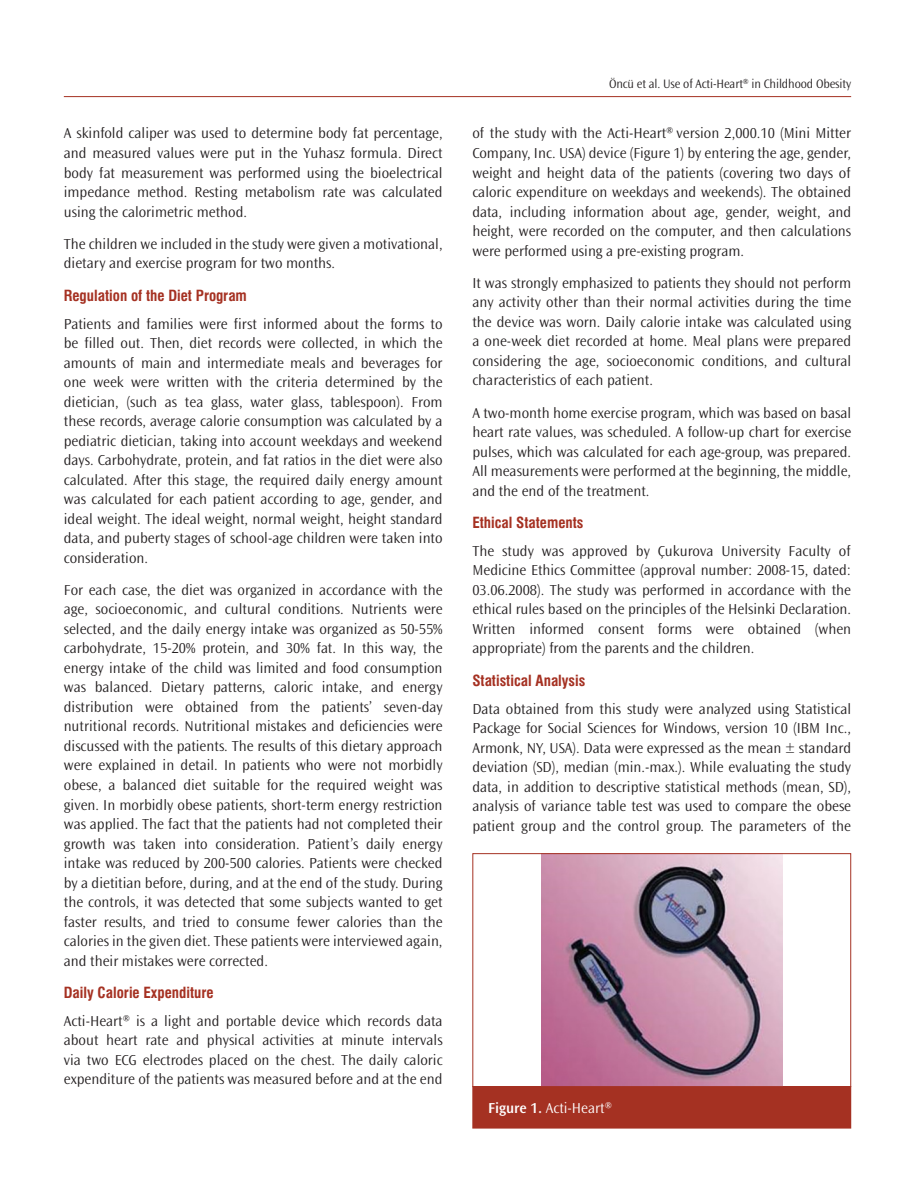
<style>
.page{position:relative;width:915px;height:1191px;background:#fff}
.page>*{position:absolute;margin:0;border:0;box-sizing:border-box;transform-origin:0 0}
.YAZI{font:300 15px/19.5px "Ocean Sans Std";color:#231f20;text-align:justify}
.ARA_BASLIK{font:15px "Swiss Condensed Bold Tr";color:#a53122}
.RESİM-ALTI{font:300 15px "Ocean Sans Std";color:#fff}
.t1{font:300 12.75px "Ocean Sans Std";letter-spacing:-.01em;color:#231f20}
.s1{font-weight:600}
</style>
<div class="page">
<hr style="left:64px;top:96px;width:786px;height:1px;background:#a53122">
<div style="left:472px;top:1086px;width:378px;height:42px;background:#a53122"></div>
<img style="left:541px;top:855px;width:241px;height:230px">
<div style="left:472px;top:853px;width:378px;height:234px;border:1px solid #a53122"></div>
<p class="YAZI" style="left:64px;top:124px;width:380px">A skinfold caliper was used to determine body fat percentage, and measured values were put in the Yuhasz formula. Direct body fat measurement was performed using the bioelectrical impedance method. Resting metabolism rate was calculated using the calorimetric method.</p>
<p class="YAZI" style="left:64px;top:234px;width:380px">The children we included in the study were given a motivational, dietary and exercise program for two months.</p>
<p class="ARA_BASLIK" style="left:64px;top:286px;width:184px">Regulation of the Diet Program</p>
<p class="YAZI" style="left:64px;top:314px;width:380px">Patients and families were first informed about the forms to be filled out. Then, diet records were collected, in which the amounts of main and intermediate meals and beverages for one week were written with the criteria determined by the dietician, (such as tea glass, water glass, tablespoon). From these records, average calorie consumption was calculated by a pediatric dietician, taking into account weekdays and weekend days. Carbohydrate, protein, and fat ratios in the diet were also calculated. After this stage, the required daily energy amount was calculated for each patient according to age, gender, and ideal weight. The ideal weight, normal weight, height standard data, and puberty stages of school-age children were taken into consideration.</p>
<p class="YAZI" style="left:64px;top:580px;width:380px">For each case, the diet was organized in accordance with the age, socioeconomic, and cultural conditions. Nutrients were selected, and the daily energy intake was organized as 50-55% carbohydrate, 15-20% protein, and 30% fat. In this way, the energy intake of the child was limited and food consumption was balanced. Dietary patterns, caloric intake, and energy distribution were obtained from the patients’ seven-day nutritional records. Nutritional mistakes and deficiencies were discussed with the patients. The results of this dietary approach were explained in detail. In patients who were not morbidly obese, a balanced diet suitable for the required weight was given. In morbidly obese patients, short-term energy restriction was applied. The fact that the patients had not completed their growth was taken into consideration. Patient’s daily energy intake was reduced by 200-500 calories. Patients were checked by a dietitian before, during, and at the end of the study. During the controls, it was detected that some subjects wanted to get faster results, and tried to consume fewer calories than the calories in the given diet. These patients were interviewed again, and their mistakes were corrected.</p>
<p class="ARA_BASLIK" style="left:64px;top:983px;width:151px">Daily Calorie Expenditure</p>
<p class="YAZI" style="left:64px;top:1011px;width:380px">Acti-Heart® is a light and portable device which records data about heart rate and physical activities at minute intervals via two ECG electrodes placed on the chest. The daily caloric expenditure of the patients was measured before and at the end</p>
<p class="t1" style="left:608px;top:76px;width:243px">Öncü et al. Use of Acti-Heart® in Childhood Obesity</p>
<p class="YAZI" style="left:472px;top:124px;width:380px">of the study with the Acti-Heart® version 2,000.10 (Mini Mitter Company, Inc. USA) device (Figure 1) by entering the age, gender, weight and height data of the patients (covering two days of caloric expenditure on weekdays and weekends). The obtained data, including information about age, gender, weight, and height, were recorded on the computer, and then calculations were performed using a pre-existing program.</p>
<p class="YAZI" style="left:472px;top:273px;width:380px">It was strongly emphasized to patients they should not perform any activity other than their normal activities during the time the device was worn. Daily calorie intake was calculated using a one-week diet recorded at home. Meal plans were prepared considering the age, socioeconomic conditions, and cultural characteristics of each patient.</p>
<p class="YAZI" style="left:472px;top:403px;width:380px">A two-month home exercise program, which was based on basal heart rate values, was scheduled. A follow-up chart for exercise pulses, which was calculated for each age-group, was prepared.<br>All measurements were performed at the beginning, the middle, and the end of the treatment.</p>
<p class="ARA_BASLIK" style="left:472px;top:513px;width:113px">Ethical Statements</p>
<p class="YAZI" style="left:472px;top:541px;width:380px">The study was approved by Çukurova University Faculty of Medicine Ethics Committee (approval number: 2008-15, dated:<br>03.06.2008). The study was performed in accordance with the ethical rules based on the principles of the Helsinki Declaration.<br>Written informed consent forms were obtained (when appropriate) from the parents and the children.</p>
<p class="ARA_BASLIK" style="left:472px;top:671px;width:114px">Statistical Analysis</p>
<p class="YAZI" style="left:472px;top:699px;width:380px">Data obtained from this study were analyzed using Statistical Package for Social Sciences for Windows, version 10 (IBM Inc., Armonk, NY, USA). Data were expressed as the mean ± standard deviation (SD), median (min.-max.). While evaluating the study data, in addition to descriptive statistical methods (mean, SD), analysis of variance table test was used to compare the obese patient group and the control group. The parameters of the</p>
<p class="RESİM-ALTI" style="left:488px;top:1099px;width:125px"><span class="s1">Figure 1.</span> Acti-Heart®</p>
</div>
